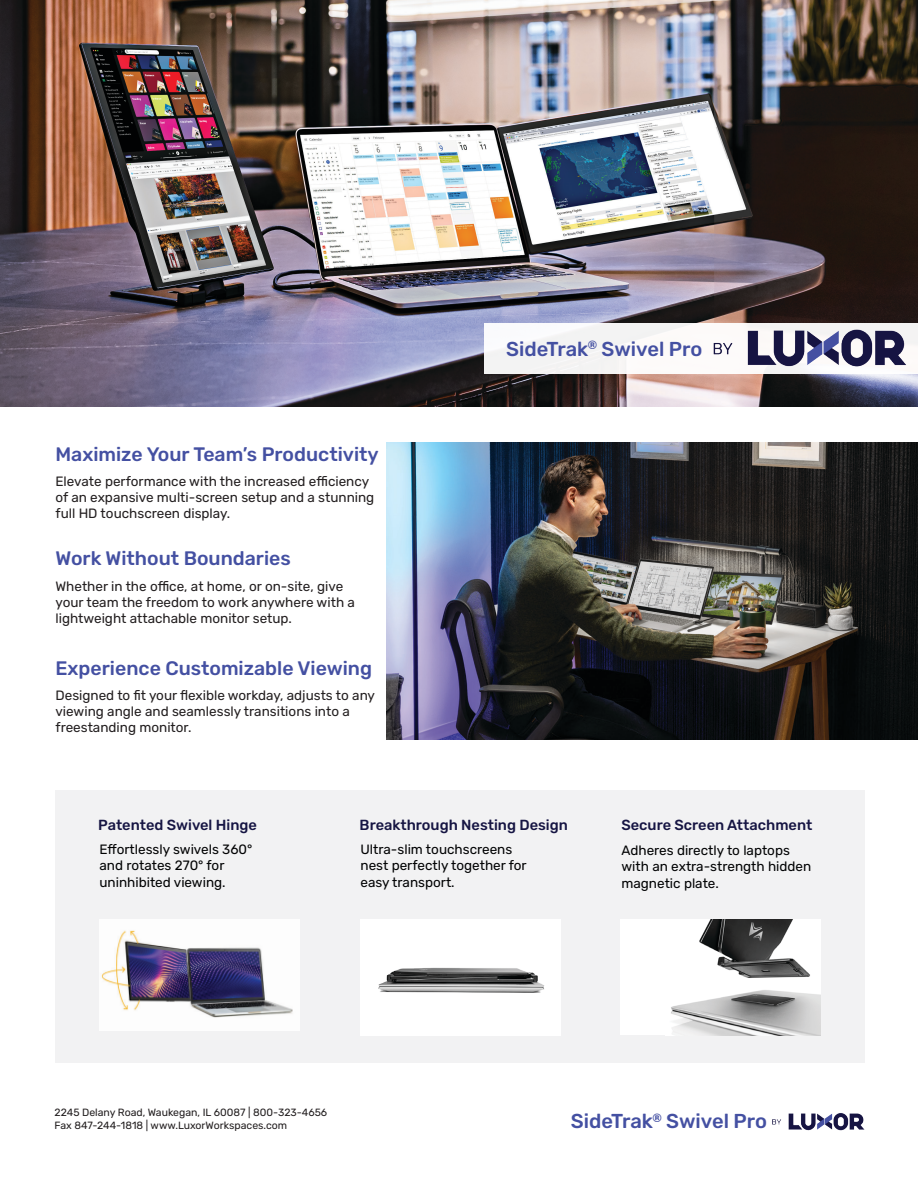
<style>
.page{position:relative;width:918px;height:1188px;background:#fff}
.page>*{position:absolute;margin:0;border:0;box-sizing:border-box;transform-origin:0 0}
.H3_Header{font:500 20.1px "Rubik";color:#4450a2}
.H3_Header-2{font:500 19.5px "Rubik";color:#4450a2}
.H3_Header-3{font:500 14.7px "Rubik";color:#161543}
.t1{font:13.5px/16.2px "Rubik";color:#231f20}
.Body_Copy{font:13.5px/16.2px "Rubik";color:#020304}
.t2{font:13.5px "Avenir Next";color:#4f4a47}
.t3{font:10.5px "Rubik";color:#231f20}
</style>
<div class="page">
<img style="left:387px;top:443px;width:531px;height:296px">
<div style="left:55px;top:790px;width:810px;height:272px;background:#f2f2f3"></div>
<img style="left:99px;top:920px;width:200px;height:111px">
<img style="left:360px;top:920px;width:200px;height:115px">
<div style="left:620px;top:920px;width:200px;height:115px;background:#fff"></div>
<img style="left:671px;top:920px;width:149px;height:115px">
<img style="left:0;top:0;width:918px;height:406px">
<div style="left:484px;top:323px;width:434px;height:50px;background:#f7f5f5"></div>
<img style="left:713px;top:329px;width:193px;height:38px">
<img style="left:772px;top:1113px;width:93px;height:18px">
<p class="H3_Header-2" style="left:55px;top:443px;width:325px">Maximize Your Team’s Productivity</p>
<p class="t1" style="left:55px;top:474px;width:320px">Elevate performance with the increased efficiency of an expansive multi-screen setup and a stunning full HD touchscreen display.</p>
<p class="H3_Header-2" style="left:55px;top:548px;width:237px">Work Without Boundaries</p>
<p class="t1" style="left:55px;top:578px;width:301px">Whether in the office, at home, or on-site, give your team the freedom to work anywhere with a lightweight attachable monitor setup.</p>
<p class="H3_Header-2" style="left:55px;top:657px;width:318px">Experience Customizable Viewing</p>
<p class="t1" style="left:55px;top:687px;width:321px">Designed to fit your flexible workday, adjusts to any viewing angle and seamlessly transitions into a freestanding monitor.</p>
<p class="H3_Header" style="left:506px;top:337px;width:198px">SideTrak<sup>®</sup> Swivel Pro</p>
<p class="H3_Header-3" style="left:98px;top:817px;width:160px">Patented Swivel Hinge</p>
<p class="H3_Header-3" style="left:360px;top:817px;width:210px">Breakthrough Nesting Design</p>
<p class="H3_Header-3" style="left:621px;top:817px;width:192px">Secure Screen Attachment</p>
<p class="Body_Copy" style="left:99px;top:842px;width:154px">Effortlessly swivels 360°</p>
<p class="Body_Copy" style="left:99px;top:858px;width:126px">and rotates 270° for</p>
<p class="Body_Copy" style="left:99px;top:874px;width:128px">uninhibited viewing.</p>
<p class="Body_Copy" style="left:360px;top:842px;width:168px">Ultra-slim touchscreens nest perfectly together for</p>
<p class="Body_Copy" style="left:360px;top:874px;width:96px">easy transport.</p>
<p class="Body_Copy" style="left:621px;top:843px;width:191px">Adheres directly to laptops with an extra-strength hidden magnetic plate.</p>
<p class="t3" style="left:55px;top:1107px;width:274px">2245 Delany Road, Waukegan, IL 60087 | 800-323-4656</p>
<p class="t3" style="left:55px;top:1119px;width:234px">Fax 847-244-1818 | www.LuxorWorkspaces.com</p>
<p class="H3_Header" style="left:571px;top:1110px;width:198px">SideTrak<sup>®</sup> Swivel Pro</p>
<p class="t2" style="left:54px;top:1118px;width:288px">sidetrak.com | customerservice@sidetrak.com</p>
</div>
